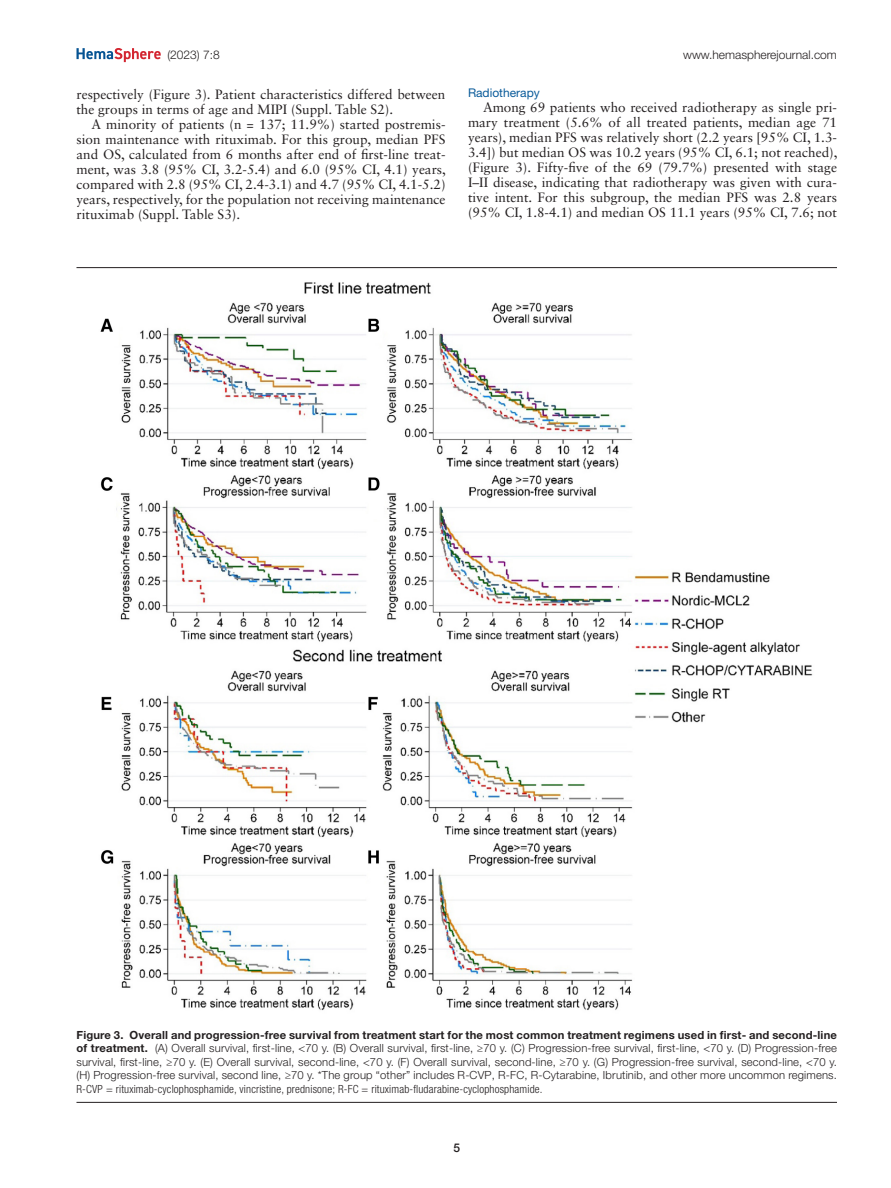
<style>
.page{position:relative;width:891px;height:1188px;background:#fff}
.page>*{position:absolute;margin:0;border:0;box-sizing:border-box;transform-origin:0 0}
.t1{font:13.5px/15px "Sabon LT Std";color:#231f20;text-align:justify}
.t2{font:300 12px "Helvetica Neue LT Std";color:#231f20}
.t3{font:12px "Helvetica Neue LT Std";color:#0a5b9a}
.t4{font:500 12px "Helvetica Neue LT Std";color:#231f20}
.t5{font:300 11.25px/13.5px "Helvetica Neue LT Std";letter-spacing:.015em;color:#231f20;text-align:justify}
.t6{font:300 condensed 11.25px "Helvetica Neue LT Std";letter-spacing:.015em;color:#231f20}
.s1{font-weight:700}
</style>
<div class="page">
<svg style="left:77px;top:48px;width:84px;height:14px"></svg>
<img style="left:100px;top:282px;width:713px;height:729px">
<hr style="left:76px;top:267px;width:761px;height:1px;background:#231f20">
<hr style="left:76px;top:1102px;width:761px;height:1px;background:#231f20">
<p class="t2" style="left:167px;top:48px;width:54px">(2023) 7:8</p>
<p class="t2" style="left:683px;top:48px;width:155px">www.hemaspherejournal.com</p>
<p class="t1" style="left:76px;top:87px;width:370px">respectively (Figure 3). Patient characteristics differed between the groups in terms of age and MIPI (Suppl. Table S2).</p>
<p class="t1" style="left:76px;top:117px;width:371px;text-indent:15px">A minority of patients (n = 137; 11.9%) started postremis&shy;sion maintenance with rituximab. For this group, median PFS and OS, calculated from 6 months after end of first-line treat&shy;ment, was 3.8 (95% CI, 3.2-5.4) and 6.0 (95% CI, 4.1) years, compared with 2.8 (95% CI, 2.4-3.1) and 4.7 (95% CI, 4.1-5.2) years, respectively, for the population not receiving maintenance rituximab (Suppl. Table S3).</p>
<p class="t3" style="left:468px;top:86px;width:73px">Radiotherapy</p>
<p class="t1" style="left:468px;top:100px;width:371px;text-indent:15px">Among 69 patients who received radiotherapy as single pri&shy;mary treatment (5.6% of all treated patients, median age 71 years), median PFS was relatively short (2.2 years [95% CI, 1.3- 3.4]) but median OS was 10.2 years (95% CI, 6.1; not reached), (Figure 3). Fifty-five of the 69 (79.7%) presented with stage I–II disease, indicating that radiotherapy was given with cura&shy;tive intent. For this subgroup, the median PFS was 2.8 years (95% CI, 1.8-4.1) and median OS 11.1 years (95% CI, 7.6; not</p>
<p class="t5" style="left:76px;top:1028px;width:762px"><span class="s1">Figure 3. Overall and progression-free survival from treatment start for the most common treatment regimens used in first- and second-line of treatment.</span> (A) Overall survival, first-line, &lt;70 y. (B) Overall survival, first-line, ≥70 y. (C) Progression-free survival, first-line, &lt;70 y. (D) Progression-free survival, first-line, ≥70 y. (E) Overall survival, second-line, &lt;70 y. (F) Overall survival, second-line, ≥70 y. (G) Progression-free survival, second-line, &lt;70 y. (H) Progression-free survival, second line, ≥70 y. *The group “other” includes R-CVP, R-FC, R-Cytarabine, Ibrutinib, and other more uncommon regimens.</p>
<p class="t6" style="left:76px;top:1083px;width:468px">R-CVP = rituximab-cyclophosphamide, vincristine, prednisone; R-FC = rituximab-fludarabine-cyclophosphamide.</p>
<p class="t4" style="left:453px;top:1140px;width:8px">5</p>
</div>
